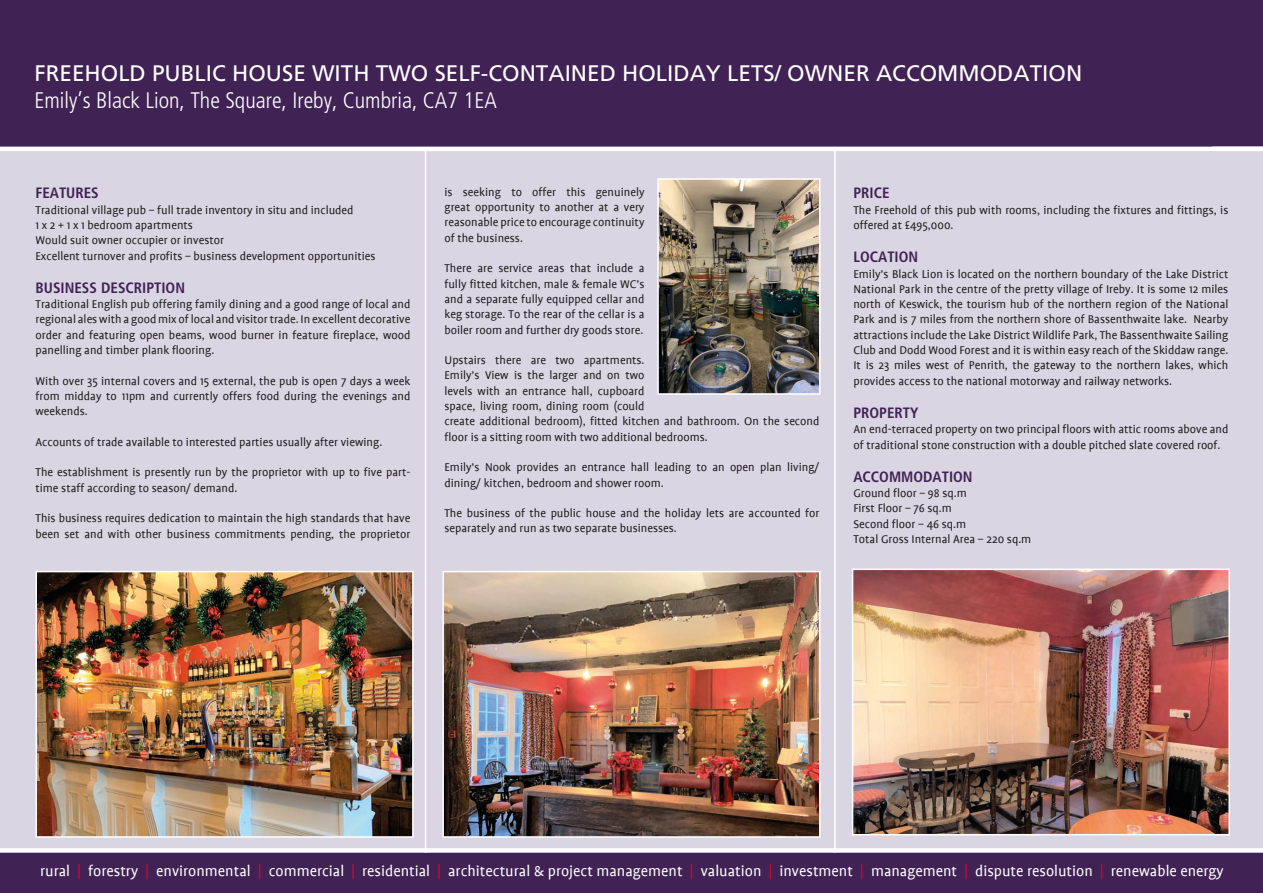
<style>
.page{position:relative;width:1263px;height:893px;background:#fff}
.page>*{position:absolute;margin:0;border:0;box-sizing:border-box;transform-origin:0 0}
.t1{font:22.5px "Frutiger";color:#fff}
.t2{font:300 condensed 22.5px "Frutiger";color:#fff}
.t3{font:16.5px "Profile";color:#fff}
.t4{font:700 condensed 15px "Frutiger";color:#412254}
.t5{font:12.75px/15.3px "Profile";color:#1d1d1b}
.s1{color:#d30536}
</style>
<div class="page">
<div style="left:0;top:147px;width:1263px;height:706px;background:#dad5e3"></div>
<div style="left:0;top:0;width:1263px;height:149px;background:#412254"></div>
<div style="left:0;top:850px;width:1263px;height:43px;background:#412254"></div>
<hr style="left:425px;top:151px;width:1px;height:702px;background:#fff">
<hr style="left:834px;top:151px;width:2px;height:702px;background:#fff">
<div style="left:0;top:848px;width:1263px;height:5px;background:#fff"></div>
<hr style="left:0;top:147px;width:1263px;height:4px;background:#fff">
<img style="left:445px;top:574px;width:372px;height:261px">
<div style="left:442px;top:571px;width:378px;height:267px;border:2px solid #fff"></div>
<img style="left:855px;top:572px;width:372px;height:260px">
<div style="left:852px;top:569px;width:378px;height:266px;border:2px solid #fff"></div>
<img style="left:660px;top:181px;width:157px;height:211px">
<div style="left:657px;top:178px;width:163px;height:217px;border:2px solid #fff"></div>
<img style="left:38px;top:574px;width:373px;height:261px">
<div style="left:35px;top:571px;width:379px;height:267px;border:2px solid #fff"></div>
<h1 class="t1" style="left:35px;top:60px;width:1049px">FREEHOLD PUBLIC HOUSE WITH TWO SELF-CONTAINED HOLIDAY LETS/ OWNER ACCOMMODATION</h1>
<h1 class="t2" style="left:35px;top:87px;width:464px">Emily’s Black Lion, The Square, Ireby, Cumbria, CA7 1EA</h1>
<p class="t4" style="left:35px;top:184px;width:65px">FEATURES</p>
<p class="t5" style="left:35px;top:202px;width:342px">Traditional village pub – full trade inventory in situ and included<br>1 x 2 + 1 x 1 bedroom apartments<br>Would suit owner occupier or investor<br>Excellent turnover and profits – business development opportunities</p>
<p class="t4" style="left:35px;top:279px;width:151px">BUSINESS DESCRIPTION</p>
<p class="t5" style="left:35px;top:297px;width:376px;text-align:justify">Traditional English pub offering family dining and a good range of local and regional ales with a good mix of local and visitor trade. In excellent decorative order and featuring open beams, wood burner in feature fireplace, wood panelling and timber plank flooring.</p>
<p class="t5" style="left:35px;top:373px;width:376px;text-align:justify">With over 35 internal covers and 15 external, the pub is open 7 days a week from midday to 11pm and currently offers food during the evenings and weekends.</p>
<p class="t5" style="left:35px;top:434px;width:348px">Accounts of trade available to interested parties usually after viewing.</p>
<p class="t5" style="left:35px;top:465px;width:376px">The establishment is presently run by the proprietor with up to five part&shy;time staff according to season/ demand.</p>
<p class="t5" style="left:35px;top:511px;width:376px">This business requires dedication to maintain the high standards that have been set and with other business commitments pending, the proprietor</p>
<p class="t5" style="left:444px;top:184px;width:202px;text-align:justify">is seeking to offer this genuinely great opportunity to another at a very reasonable price to encourage continuity of the business.</p>
<p class="t5" style="left:444px;top:261px;width:202px;text-align:justify">There are service areas that include a fully fitted kitchen, male &amp; female WC’s and a separate fully equipped cellar and keg storage. To the rear of the cellar is a boiler room and further dry goods store.</p>
<p class="t5" style="left:444px;top:353px;width:376px">Upstairs there are two apartments.<br>Emily’s View is the larger and on two<br>levels with an entrance hall, cupboard<br>space, living room, dining room (could<br>create additional bedroom), fitted kitchen and bathroom. On the second floor is a sitting room with two additional bedrooms.</p>
<p class="t5" style="left:444px;top:460px;width:376px">Emily’s Nook provides an entrance hall leading to an open plan living/ dining/ kitchen, bedroom and shower room.</p>
<p class="t5" style="left:444px;top:506px;width:376px">The business of the public house and the holiday lets are accounted for separately and run as two separate businesses.</p>
<p class="t4" style="left:853px;top:184px;width:38px">PRICE</p>
<p class="t5" style="left:853px;top:202px;width:376px">The Freehold of this pub with rooms, including the fixtures and fittings, is offered at £495,000.</p>
<p class="t4" style="left:853px;top:248px;width:66px">LOCATION</p>
<p class="t5" style="left:853px;top:266px;width:376px;text-align:justify">Emily’s Black Lion is located on the northern boundary of the Lake District National Park in the centre of the pretty village of Ireby. It is some 12 miles north of Keswick, the tourism hub of the northern region of the National Park and is 7 miles from the northern shore of Bassenthwaite lake. Nearby attractions include the Lake District Wildlife Park, The Bassenthwaite Sailing Club and Dodd Wood Forest and it is within easy reach of the Skiddaw range.<br>It is 23 miles west of Penrith, the gateway to the northern lakes, which provides access to the national motorway and railway networks.</p>
<p class="t4" style="left:853px;top:404px;width:67px">PROPERTY</p>
<p class="t5" style="left:853px;top:422px;width:376px">An end-terraced property on two principal floors with attic rooms above and of traditional stone construction with a double pitched slate covered roof.</p>
<p class="t4" style="left:853px;top:468px;width:121px">ACCOMMODATION</p>
<p class="t5" style="left:853px;top:486px;width:179px">Ground floor – 98 sq.m<br>First Floor – 76 sq.m<br>Second floor – 46 sq.m<br>Total Gross Internal Area – 220 sq.m</p>
<p class="t3" style="left:40px;top:863px;width:1185px">rural <span class="s1">|</span> forestry <span class="s1">|</span> environmental <span class="s1">|</span> commercial <span class="s1">|</span> residential <span class="s1">|</span> architectural &amp; project management <span class="s1">|</span> valuation <span class="s1">|</span> investment <span class="s1">|</span> management <span class="s1">|</span> dispute resolution <span class="s1">|</span> renewable energy</p>
</div>
